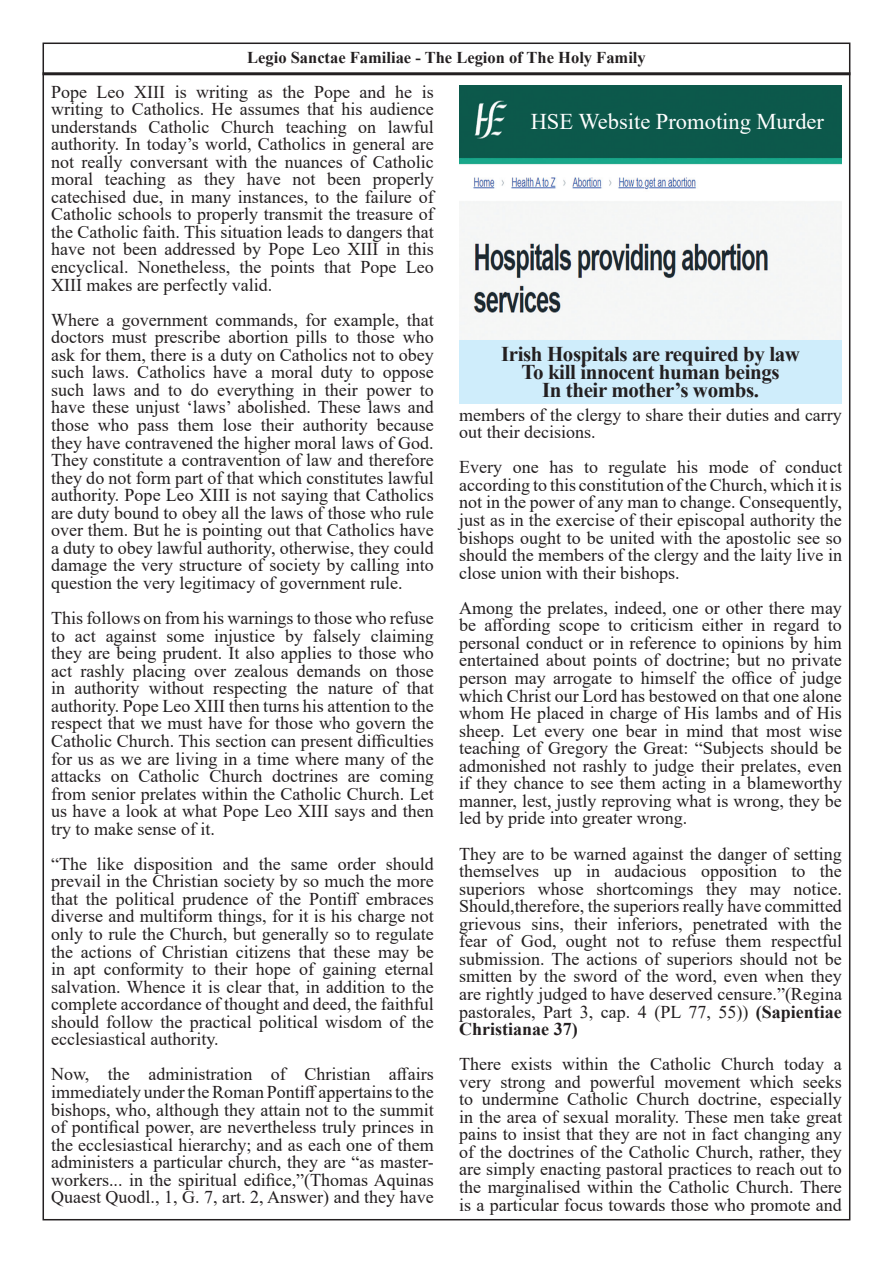
<style>
.page{position:relative;width:893px;height:1263px;background:#fff}
.page>*{position:absolute;margin:0;border:0;box-sizing:border-box;transform-origin:0 0}
.t1{font:22.5px "Times New Roman";color:#fff}
.t2{font:700 21px/18px "Times New Roman";letter-spacing:-.02em;color:#231f20;text-align:center}
.t3{font:18px/17.5px "Times New Roman";color:#231f20;text-align:justify}
.t4{font:700 16.5px "Times New Roman";color:#231f20}
.s1{font-weight:700}
</style>
<div class="page">
<hr style="left:43px;top:72px;width:807px;height:3px;background:#231f20">
<img style="left:459px;top:85px;width:383px;height:255px">
<div style="left:459px;top:340px;width:383px;height:64px;background:#cfedfb"></div>
<p class="t4" style="left:247px;top:46px;width:400px">Legio Sanctae Familiae - The Legion of The Holy Family</p>
<p class="t3" style="left:51px;top:82px;width:384px">Pope Leo XIII is writing as the Pope and he is writing to Catholics. He assumes that his audience understands Catholic Church teaching on lawful authority. In today’s world, Catholics in general are not really conversant with the nuances of Catholic moral teaching as they have not been properly catechised due, in many instances, to the failure of Catholic schools to properly transmit the treasure of the Catholic faith. This situation leads to dangers that have not been addressed by Pope Leo XIII in this encyclical. Nonetheless, the points that Pope Leo XIII makes are perfectly valid.</p>
<p class="t3" style="left:51px;top:310px;width:384px">Where a government commands, for example, that doctors must prescribe abortion pills to those who ask for them, there is a duty on Catholics not to obey such laws. Catholics have a moral duty to oppose such laws and to do everything in their power to have these unjust ‘laws’ abolished. These laws and those who pass them lose their authority because they have contravened the higher moral laws of God.<br>They constitute a contravention of law and therefore they do not form part of that which constitutes lawful authority. Pope Leo XIII is not saying that Catholics are duty bound to obey all the laws of those who rule over them. But he is pointing out that Catholics have a duty to obey lawful authority, otherwise, they could damage the very structure of society by calling into question the very legitimacy of government rule.</p>
<p class="t3" style="left:51px;top:609px;width:384px">This follows on from his warnings to those who refuse to act against some injustice by falsely claiming they are being prudent. It also applies to those who act rashly placing over zealous demands on those in authority without respecting the nature of that authority. Pope Leo XIII then turns his attention to the respect that we must have for those who govern the Catholic Church. This section can present difficulties for us as we are living in a time where many of the attacks on Catholic Church doctrines are coming from senior prelates within the Catholic Church. Let us have a look at what Pope Leo XIII says and then try to make sense of it.</p>
<p class="t3" style="left:51px;top:854px;width:384px">“The like disposition and the same order should prevail in the Christian society by so much the more that the political prudence of the Pontiff embraces diverse and multiform things, for it is his charge not only to rule the Church, but generally so to regulate the actions of Christian citizens that these may be in apt conformity to their hope of gaining eternal salvation. Whence it is clear that, in addition to the complete accordance of thought and deed, the faithful should follow the practical political wisdom of the ecclesiastical authority.</p>
<p class="t3" style="left:51px;top:1065px;width:384px">Now, the administration of Christian affairs immediately under the Roman Pontiff appertains to the bishops, who, although they attain not to the summit of pontifical power, are nevertheless truly princes in the ecclesiastical hierarchy; and as each one of them administers a particular church, they are “as master&shy;workers... in the spiritual edifice,”(Thomas Aquinas Quaest Quodl., 1, G. 7, art. 2, Answer) and they have</p>
<p class="t1" style="left:531px;top:106px;width:295px">HSE Website Promoting Murder</p>
<p class="t2" style="left:501px;top:345px;width:301px">Irish Hospitals are required by law<br>To kill innocent human beings<br>In their mother’s wombs.</p>
<p class="t3" style="left:459px;top:405px;width:384px">members of the clergy to share their duties and carry out their decisions.</p>
<p class="t3" style="left:459px;top:458px;width:384px">Every one has to regulate his mode of conduct according to this constitution of the Church, which it is not in the power of any man to change. Consequently, just as in the exercise of their episcopal authority the bishops ought to be united with the apostolic see so should the members of the clergy and the laity live in close union with their bishops.</p>
<p class="t3" style="left:459px;top:598px;width:384px">Among the prelates, indeed, one or other there may be affording scope to criticism either in regard to personal conduct or in reference to opinions by him entertained about points of doctrine; but no private person may arrogate to himself the office of judge which Christ our Lord has bestowed on that one alone whom He placed in charge of His lambs and of His sheep. Let every one bear in mind that most wise teaching of Gregory the Great: “Subjects should be admonished not rashly to judge their prelates, even if they chance to see them acting in a blameworthy manner, lest, justly reproving what is wrong, they be led by pride into greater wrong.</p>
<p class="t3" style="left:459px;top:844px;width:384px">They are to be warned against the danger of setting themselves up in audacious opposition to the superiors whose shortcomings they may notice.<br>Should,therefore, the superiors really have committed grievous sins, their inferiors, penetrated with the fear of God, ought not to refuse them respectful submission. The actions of superiors should not be smitten by the sword of the word, even when they are rightly judged to have deserved censure.”(Regina pastorales, Part 3, cap. 4 (PL 77, 55)) <span class="s1">(Sapientiae Christianae 37)</span></p>
<p class="t3" style="left:459px;top:1055px;width:384px">There exists within the Catholic Church today a very strong and powerful movement which seeks to undermine Catholic Church doctrine, especially in the area of sexual morality. These men take great pains to insist that they are not in fact changing any of the doctrines of the Catholic Church, rather, they are simply enacting pastoral practices to reach out to the marginalised within the Catholic Church. There is a particular focus towards those who promote and</p>
</div>
